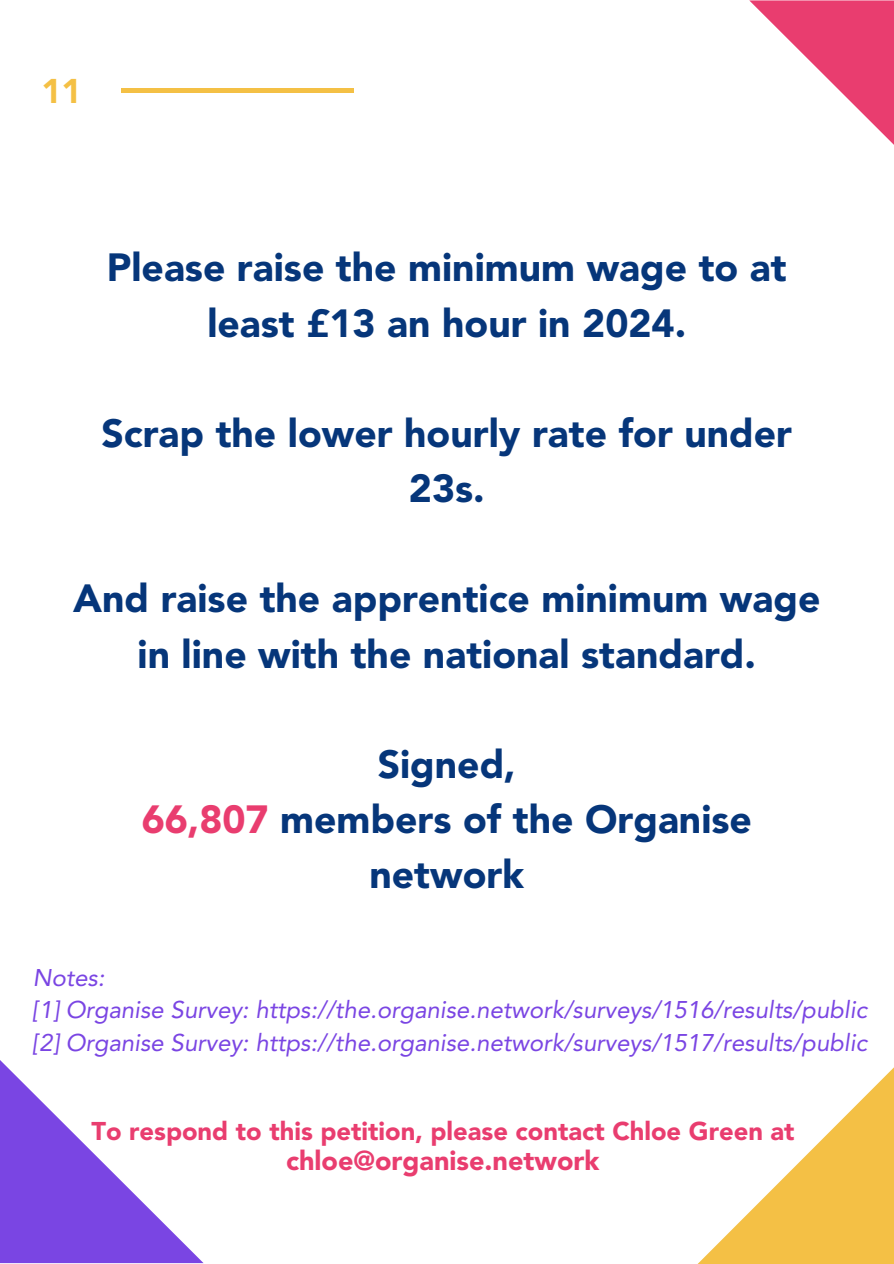
<style>
.page{position:relative;width:894px;height:1264px;background:#fff}
.page>*{position:absolute;margin:0;border:0;box-sizing:border-box;transform-origin:0 0}
.t1{font:900 39px/55.2px "Avenir LT Pro";color:#06367a;text-align:center}
.t2{font:900 34.05px "Avenir LT Pro";color:#f4c045}
.t3{font:900 27px "Avenir LT Pro";color:#e93d6f}
.t4{font:900 25.5px "Avenir LT Pro";color:#e93d6f}
.t5{font:italic 24px "Avenir LT Pro";color:#7a45e3}
.s1{color:#e93d6f}
</style>
<div class="page">
<div style="left:122px;top:88px;width:232px;height:5px;background:#f4c045"></div>
<svg style="left:698px;top:1068px;width:195px;height:195px"></svg>
<svg style="left:0;top:1060px;width:203px;height:203px"></svg>
<svg style="left:749px;top:0;width:144px;height:144px"></svg>
<p class="t2" style="left:41px;top:77px;width:42px">11</p>
<p class="t1" style="left:107px;top:244px;width:681px">Please raise the minimum wage to at least £13 an hour in 2024.</p>
<p class="t1" style="left:101px;top:409px;width:691px">Scrap the lower hourly rate for under<br>23s.</p>
<p class="t1" style="left:73px;top:575px;width:748px">And raise the apprentice minimum wage in line with the national standard.</p>
<p class="t1" style="left:377px;top:740px;width:139px">Signed,</p>
<p class="t1" style="left:142px;top:795px;width:611px"><span class="s1">66,807</span> members of the Organise network</p>
<p class="t5" style="left:33px;top:967px;width:73px">Notes:</p>
<p class="t5" style="left:33px;top:1000px;width:835px">[1] Organise Survey: https://the.organise.network/surveys/1516/results/public</p>
<p class="t5" style="left:33px;top:1032px;width:835px">[2] Organise Survey: https://the.organise.network/surveys/1517/results/public</p>
<p class="t4" style="left:91px;top:1120px;width:704px">To respond to this petition, please contact Chloe Green at</p>
<p class="t3" style="left:286px;top:1149px;width:315px">chloe@organise.network</p>
</div>
